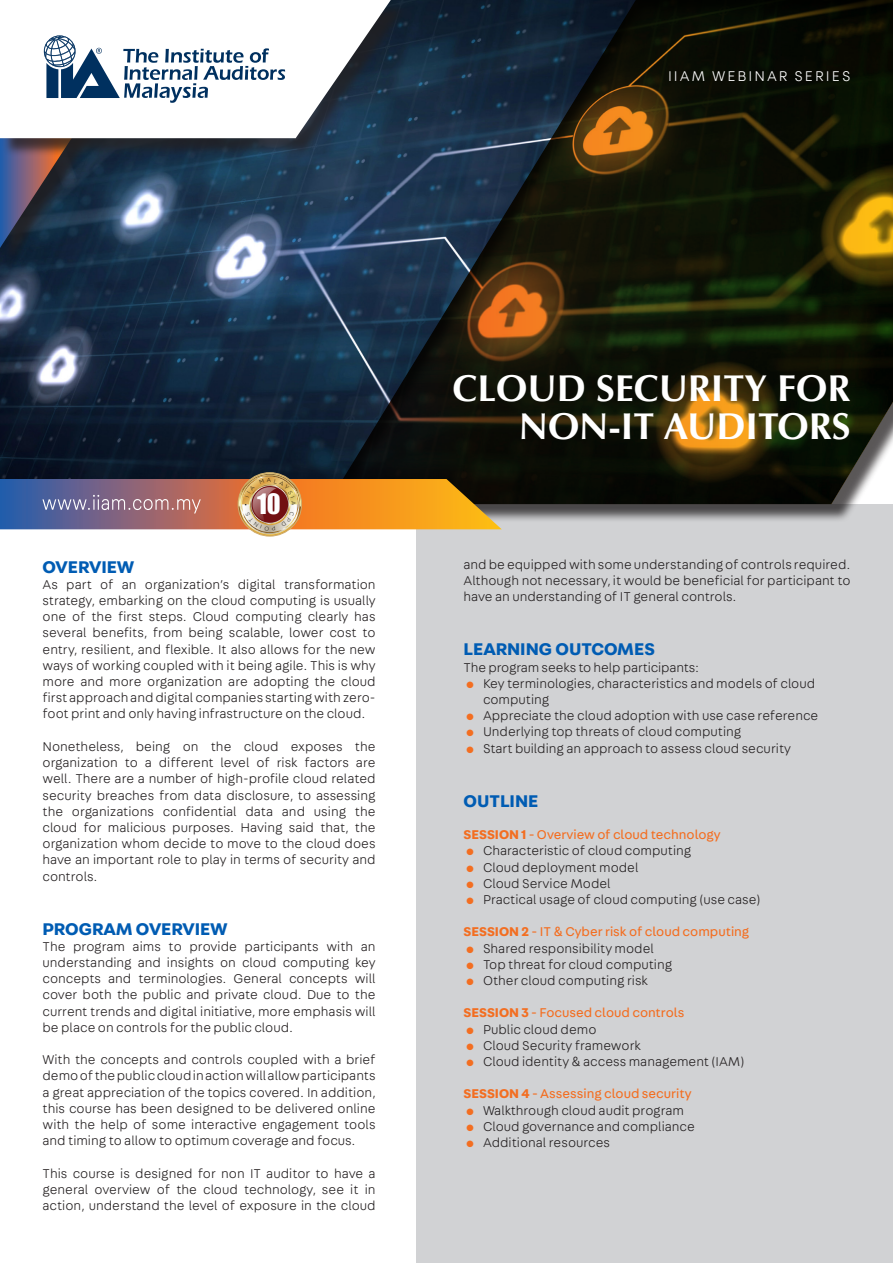
<style>
.page{position:relative;width:893px;height:1263px;background:#fff}
.page>*{position:absolute;margin:0;border:0;box-sizing:border-box;transform-origin:0 0}
.t1{font:700 37.5px/37.5px "Optima";color:#fff;text-align:right}
.t2{font:25.8px "Impact";color:#fff}
.t3{font:700 18px "Fabriga";color:#005cb3}
.t4{font:300 15px "Fabriga";letter-spacing:.13em;color:#fff}
.t5{font:300 13.5px/16.2px "Fabriga";color:#231f20;text-align:justify}
.t6{font:13.5px "Fabriga";color:#f36e21}
.s1{color:#f36e21}
.s2{font-weight:700}
</style>
<div class="page">
<div style="left:417px;top:504px;width:476px;height:759px;background:#d1d2d4"></div>
<img style="left:0;top:157px;width:327px;height:317px">
<div style="left:2px;top:88px;width:122px;height:177px;background:#231f20;opacity:.75"></div>
<div style="left:331px;top:2px;width:562px;height:521px;background:#231f20;opacity:.75"></div>
<div style="left:327px;top:0;width:566px;height:504px;background:#231f20;opacity:.75"></div>
<div style="left:2px;top:2px;width:406px;height:155px;background:#231f20;opacity:.75"></div>
<svg style="left:288px;top:0;width:103px;height:138px"></svg>
<svg style="left:0;top:2px;width:288px;height:246px"></svg>
<svg style="left:0;top:474px;width:502px;height:64px;background:#ac8265"></svg>
<p class="t4" style="left:668px;top:67px;width:184px">IIAM WEBINAR SERIES</p>
<p class="t2" style="left:257px;top:484px;width:25px">10</p>
<p class="t3" style="left:43px;top:554px;width:93px">OVERVIEW</p>
<p class="t5" style="left:43px;top:576px;width:335px">As part of an organization’s digital transformation strategy, embarking on the cloud computing is usually one of the first steps. Cloud computing clearly has several benefits, from being scalable, lower cost to entry, resilient, and flexible. It also allows for the new ways of working coupled with it being agile. This is why more and more organization are adopting the cloud first approach and digital companies starting with zero&shy;foot print and only having infrastructure on the cloud.</p>
<p class="t5" style="left:43px;top:738px;width:335px">Nonetheless, being on the cloud exposes the organization to a different level of risk factors are well. There are a number of high-profile cloud related security breaches from data disclosure, to assessing the organizations confidential data and using the cloud for malicious purposes. Having said that, the organization whom decide to move to the cloud does have an important role to play in terms of security and controls.</p>
<p class="t3" style="left:43px;top:916px;width:186px">PROGRAM OVERVIEW</p>
<p class="t5" style="left:43px;top:938px;width:335px">The program aims to provide participants with an understanding and insights on cloud computing key concepts and terminologies. General concepts will cover both the public and private cloud. Due to the current trends and digital initiative, more emphasis will be place on controls for the public cloud.</p>
<p class="t5" style="left:43px;top:1051px;width:335px">With the concepts and controls coupled with a brief demo of the public cloud in action will allow participants a great appreciation of the topics covered. In addition, this course has been designed to be delivered online with the help of some interactive engagement tools and timing to allow to optimum coverage and focus.</p>
<p class="t5" style="left:43px;top:1164px;width:335px">This course is designed for non IT auditor to have a general overview of the cloud technology, see it in action, understand the level of exposure in the cloud</p>
<p class="t1" style="left:452px;top:370px;width:399px">CLOUD SECURITY FOR<br>NON-IT AUDITORS</p>
<p class="t5" style="left:463px;top:556px;width:388px">and be equipped with some understanding of controls required.<br>Although not necessary, it would be beneficial for participant to have an understanding of IT general controls.</p>
<p class="t3" style="left:463px;top:637px;width:193px">LEARNING OUTCOMES</p>
<p class="t5" style="left:463px;top:659px;width:237px">The program seeks to help participants:</p>
<p class="t5" style="left:483px;top:675px;width:334px;text-indent:-19px"><span class="s1">•</span> Key terminologies, characteristics and models of cloud computing</p>
<p class="t5" style="left:463px;top:707px;width:356px"><span class="s1">•</span> Appreciate the cloud adoption with use case reference</p>
<p class="t5" style="left:463px;top:723px;width:279px"><span class="s1">•</span> Underlying top threats of cloud computing</p>
<p class="t5" style="left:463px;top:740px;width:329px"><span class="s1">•</span> Start building an approach to assess cloud security</p>
<p class="t3" style="left:463px;top:788px;width:76px">OUTLINE</p>
<p class="t6" style="left:463px;top:826px;width:259px"><span class="s2">SESSION 1</span> - Overview of cloud technology</p>
<p class="t5" style="left:463px;top:842px;width:229px"><span class="s1">•</span> Characteristic of cloud computing</p>
<p class="t5" style="left:463px;top:858px;width:177px"><span class="s1">•</span> Cloud deployment model</p>
<p class="t5" style="left:463px;top:875px;width:149px"><span class="s1">•</span> Cloud Service Model</p>
<p class="t5" style="left:463px;top:891px;width:299px"><span class="s1">•</span> Practical usage of cloud computing (use case)</p>
<p class="t6" style="left:463px;top:923px;width:287px"><span class="s2">SESSION 2</span> - IT &amp; Cyber risk of cloud computing</p>
<p class="t5" style="left:463px;top:939px;width:192px"><span class="s1">•</span> Shared responsibility model</p>
<p class="t5" style="left:463px;top:956px;width:210px"><span class="s1">•</span> Top threat for cloud computing</p>
<p class="t5" style="left:463px;top:972px;width:186px"><span class="s1">•</span> Other cloud computing risk</p>
<p class="t6" style="left:463px;top:1004px;width:222px"><span class="s2">SESSION 3</span> - Focused cloud controls</p>
<p class="t5" style="left:463px;top:1020px;width:135px"><span class="s1">•</span> Public cloud demo</p>
<p class="t5" style="left:463px;top:1037px;width:179px"><span class="s1">•</span> Cloud Security framework</p>
<p class="t5" style="left:463px;top:1053px;width:282px"><span class="s1">•</span> Cloud identity &amp; access management (IAM)</p>
<p class="t6" style="left:463px;top:1085px;width:230px"><span class="s2">SESSION 4</span> - Assessing cloud security</p>
<p class="t5" style="left:463px;top:1101px;width:222px"><span class="s1">•</span> Walkthrough cloud audit program</p>
<p class="t5" style="left:463px;top:1118px;width:233px"><span class="s1">•</span> Cloud governance and compliance</p>
<p class="t5" style="left:463px;top:1134px;width:148px"><span class="s1">•</span> Additional resources</p>
</div>
